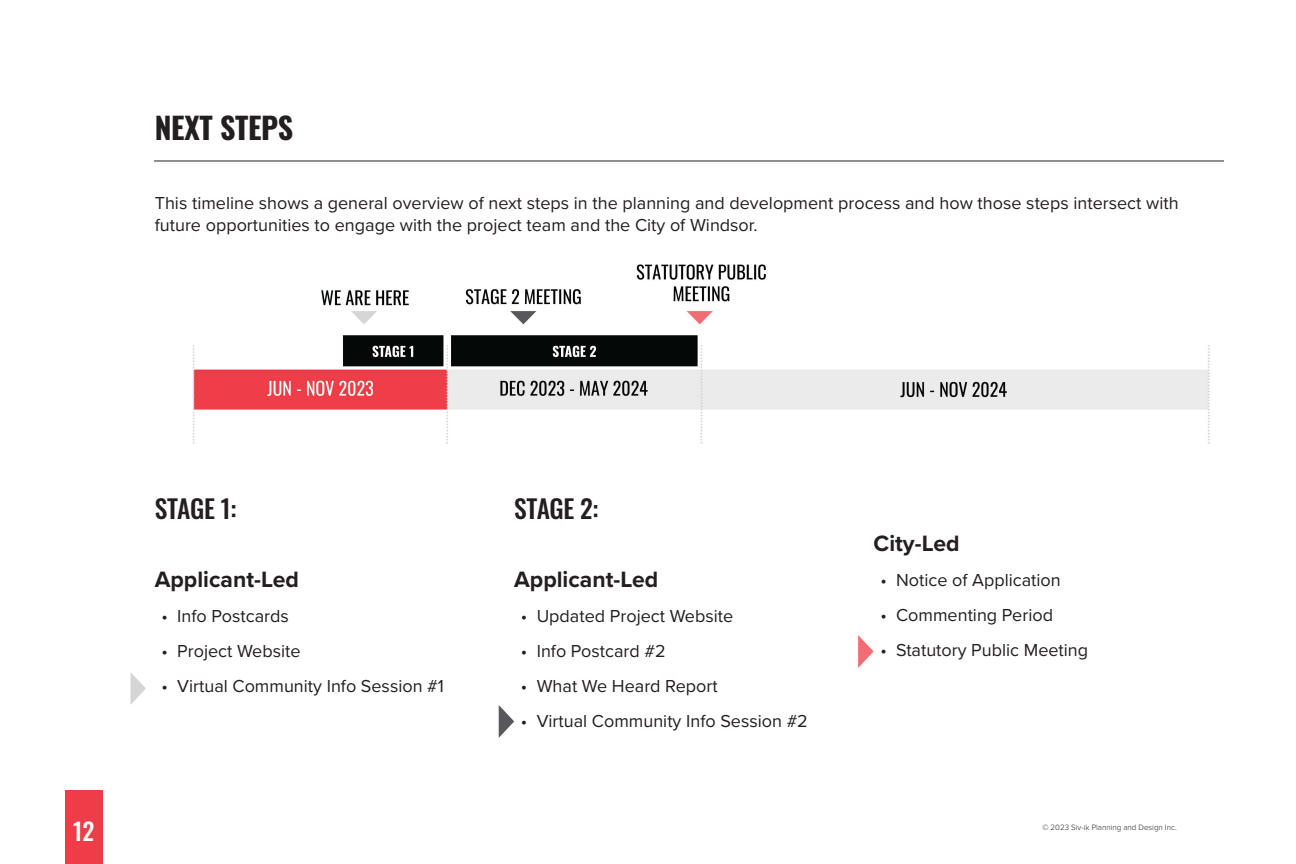
<style>
.page{position:relative;width:1296px;height:864px;background:#fff}
.page>*{position:absolute;margin:0;border:0;box-sizing:border-box;transform-origin:0 0}
.Heading_1{font:700 30px "Oswald";letter-spacing:-.01em;color:#231f20}
.Heading_2{font:500 25.5px "Oswald";letter-spacing:-.015em;color:#231f20}
.t1{font:500 24px "Oswald";color:#fff}
.Large_Body_Text{font:700 23px "Proxima Nova";color:#231f20}
.Body_Text_-_Span_Columns{font:18px/21.6px "Proxima Nova";color:#231f20}
.t2{font:300 8px "Proxima Nova";color:#231f20}
</style>
<div class="page">
<div style="left:65px;top:790px;width:38px;height:74px;background:#ee3d48"></div>
<img style="left:192px;top:264px;width:1018px;height:180px">
<svg style="left:130px;top:672px;width:16px;height:33px"></svg>
<svg style="left:499px;top:705px;width:15px;height:33px"></svg>
<svg style="left:858px;top:635px;width:16px;height:33px"></svg>
<hr style="left:154px;top:161px;width:1070px;height:1px;background:#231f20">
<h1 class="Heading_1" style="left:155px;top:112px;width:140px">NEXT STEPS</h1>
<p class="Body_Text_-_Span_Columns" style="left:155px;top:191px;width:1025px">This timeline shows a general overview of next steps in the planning and development process and how those steps intersect with future opportunities to engage with the project team and the City of Windsor.</p>
<h2 class="Heading_2" style="left:155px;top:495px;width:83px">STAGE 1:</h2>
<p class="Large_Body_Text" style="left:155px;top:562px;width:146px">Applicant-Led</p>
<p class="Body_Text_-_Span_Columns" style="left:162px;top:604px;width:129px">• Info Postcards</p>
<p class="Body_Text_-_Span_Columns" style="left:162px;top:640px;width:141px">• Project Website</p>
<p class="Body_Text_-_Span_Columns" style="left:162px;top:675px;width:284px">• Virtual Community Info Session #1</p>
<h2 class="Heading_2" style="left:514px;top:495px;width:86px">STAGE 2:</h2>
<p class="Large_Body_Text" style="left:514px;top:562px;width:146px">Applicant-Led</p>
<p class="Body_Text_-_Span_Columns" style="left:521px;top:604px;width:214px">• Updated Project Website</p>
<p class="Body_Text_-_Span_Columns" style="left:521px;top:640px;width:146px">• Info Postcard #2</p>
<p class="Body_Text_-_Span_Columns" style="left:521px;top:675px;width:198px">• What We Heard Report</p>
<p class="Body_Text_-_Span_Columns" style="left:521px;top:710px;width:288px">• Virtual Community Info Session #2</p>
<p class="Large_Body_Text" style="left:874px;top:526px;width:88px">City-Led</p>
<p class="Body_Text_-_Span_Columns" style="left:880px;top:568px;width:182px">• Notice of Application</p>
<p class="Body_Text_-_Span_Columns" style="left:880px;top:604px;width:174px">• Commenting Period</p>
<p class="Body_Text_-_Span_Columns" style="left:880px;top:639px;width:209px">• Statutory Public Meeting</p>
<h3 class="t1" style="left:73px;top:819px;width:23px">12</h3>
<p class="t2" style="left:1042px;top:821px;width:136px">© 2023 Siv-ik Planning and Design Inc.</p>
</div>
